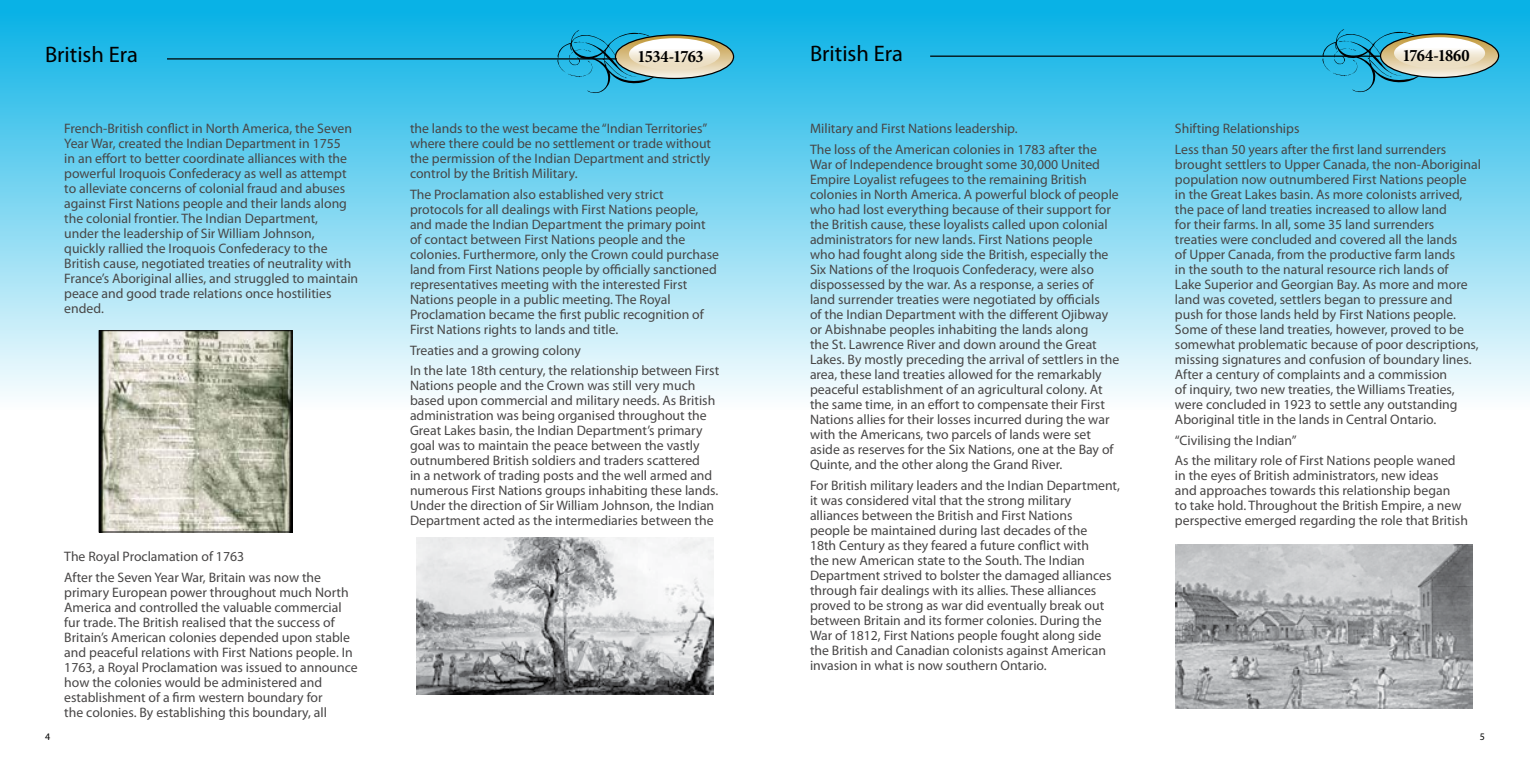
<style>
.page{position:relative;width:1530px;height:765px;background:#fff}
.page>*{position:absolute;margin:0;border:0;box-sizing:border-box;transform-origin:0 0}
.t1{font:22.5px "Myriad Pro";color:#000}
.t2{font:700 condensed 17.5px "Minion Pro";letter-spacing:-.035em;color:#000}
.t3{font:13.75px/15px "Myriad Pro";color:#484646}
.t4{font:10px "Myriad Pro";color:#000}
</style>
<div class="page">
<div style="left:0;top:0;width:765px;height:409px;background:linear-gradient(to bottom,#03b0e5,#fbfdfd)"></div>
<svg style="left:557px;top:30px;width:177px;height:63px"></svg>
<div style="left:615px;top:34px;width:119px;height:45px;border:1px solid #000;border-radius:50%"></div>
<svg style="left:629px;top:38px;width:91px;height:32px"></svg>
<div style="left:765px;top:0;width:765px;height:409px;background:linear-gradient(to bottom,#03b0e5,#fcfefe)"></div>
<hr style="left:930px;top:56px;width:450px;height:1px;background:#000">
<svg style="left:1322px;top:29px;width:177px;height:63px"></svg>
<div style="left:1380px;top:33px;width:119px;height:45px;border:1px solid #000;border-radius:50%"></div>
<svg style="left:1394px;top:37px;width:91px;height:32px"></svg>
<img style="left:416px;top:537px;width:298px;height:157px">
<img style="left:101px;top:332px;width:189px;height:198px">
<div style="left:99px;top:330px;width:193px;height:202px;border:1px solid #000"></div>
<img style="left:1175px;top:544px;width:298px;height:164px">
<hr style="left:167px;top:58px;width:450px;height:2px;background:#000">
<h1 class="t1" style="left:45px;top:40px;width:94px">British Era</h1>
<p class="t2" style="left:637px;top:44px;width:68px">1534-1763</p>
<h1 class="t1" style="left:810px;top:40px;width:94px">British Era</h1>
<p class="t2" style="left:1402px;top:43px;width:69px">1764-1860</p>
<p class="t3" style="left:64px;top:121px;width:295px">French-British conflict in North America, the Seven Year War, created the Indian Department in 1755<br>in an effort to better coordinate alliances with the powerful Iroquois Confederacy as well as attempt to alleviate concerns of colonial fraud and abuses against First Nations people and their lands along the colonial frontier. The Indian Department,<br>under the leadership of Sir William Johnson, quickly rallied the Iroquois Confederacy to the British cause, negotiated treaties of neutrality with France’s Aboriginal allies, and struggled to maintain peace and good trade relations once hostilities ended.</p>
<p class="t3" style="left:64px;top:546px;width:258px;line-height:20.6px">The Royal Proclamation of 1763<br>After the Seven Year War, Britain was now the</p>
<p class="t3" style="left:64px;top:584px;width:295px">primary European power throughout much North America and controlled the valuable commercial fur trade. The British realised that the success of Britain’s American colonies depended upon stable and peaceful relations with First Nations people. In 1763, a Royal Proclamation was issued to announce how the colonies would be administered and establishment of a firm western boundary for<br>the colonies. By establishing this boundary, all</p>
<p class="t3" style="left:410px;top:121px;width:303px">the lands to the west became the “Indian Territories” where there could be no settlement or trade without the permission of the Indian Department and strictly control by the British Military.</p>
<p class="t3" style="left:410px;top:187px;width:311px">The Proclamation also established very strict protocols for all dealings with First Nations people, and made the Indian Department the primary point of contact between First Nations people and the colonies. Furthermore, only the Crown could purchase land from First Nations people by officially sanctioned representatives meeting with the interested First Nations people in a public meeting. The Royal Proclamation became the first public recognition of First Nations rights to lands and title.</p>
<p class="t3" style="left:410px;top:339px;width:311px;line-height:20.6px">Treaties and a growing colony<br>In the late 18th century, the relationship between First</p>
<p class="t3" style="left:410px;top:378px;width:310px">Nations people and the Crown was still very much based upon commercial and military needs. As British administration was being organised throughout the Great Lakes basin, the Indian Department’s primary goal was to maintain the peace between the vastly outnumbered British soldiers and traders scattered<br>in a network of trading posts and the well armed and numerous First Nations groups inhabiting these lands.<br>Under the direction of Sir William Johnson, the Indian Department acted as the intermediaries between the</p>
<p class="t3" style="left:810px;top:118px;width:289px;line-height:20.6px">Military and First Nations leadership.<br>The loss of the American colonies in 1783 after the</p>
<p class="t3" style="left:810px;top:157px;width:311px">War of Independence brought some 30,000 United Empire Loyalist refugees to the remaining British colonies in North America. A powerful block of people who had lost everything because of their support for the British cause, these loyalists called upon colonial administrators for new lands. First Nations people who had fought along side the British, especially the Six Nations of the Iroquois Confederacy, were also dispossessed by the war. As a response, a series of land surrender treaties were negotiated by officials<br>of the Indian Department with the different Ojibway or Abishnabe peoples inhabiting the lands along<br>the St. Lawrence River and down around the Great Lakes. By mostly preceding the arrival of settlers in the area, these land treaties allowed for the remarkably peaceful establishment of an agricultural colony. At the same time, in an effort to compensate their First Nations allies for their losses incurred during the war with the Americans, two parcels of lands were set aside as reserves for the Six Nations, one at the Bay of Quinte, and the other along the Grand River.</p>
<p class="t3" style="left:810px;top:477px;width:311px">For British military leaders and the Indian Department, it was considered vital that the strong military alliances between the British and First Nations<br>people be maintained during last decades of the<br>18th Century as they feared a future conflict with<br>the new American state to the South. The Indian Department strived to bolster the damaged alliances through fair dealings with its allies. These alliances proved to be strong as war did eventually break out between Britain and its former colonies. During the War of 1812, First Nations people fought along side the British and Canadian colonists against American invasion in what is now southern Ontario.</p>
<p class="t3" style="left:1175px;top:118px;width:273px;line-height:20.6px">Shifting Relationships<br>Less than 50 years after the first land surrenders</p>
<p class="t3" style="left:1175px;top:157px;width:307px">brought settlers to Upper Canada, the non-Aboriginal population now outnumbered First Nations people<br>in the Great Lakes basin. As more colonists arrived, the pace of land treaties increased to allow land<br>for their farms. In all, some 35 land surrenders<br>treaties were concluded and covered all the lands<br>of Upper Canada, from the productive farm lands<br>in the south to the natural resource rich lands of<br>Lake Superior and Georgian Bay. As more and more land was coveted, settlers began to pressure and push for those lands held by First Nations people.<br>Some of these land treaties, however, proved to be somewhat problematic because of poor descriptions, missing signatures and confusion of boundary lines.<br>After a century of complaints and a commission<br>of inquiry, two new treaties, the Williams Treaties, were concluded in 1923 to settle any outstanding Aboriginal title in the lands in Central Ontario.</p>
<p class="t3" style="left:1175px;top:430px;width:282px;line-height:20.6px">“Civilising the Indian”<br>As the military role of First Nations people waned</p>
<p class="t3" style="left:1175px;top:468px;width:294px">in the eyes of British administrators, new ideas<br>and approaches towards this relationship began<br>to take hold. Throughout the British Empire, a new perspective emerged regarding the role that British</p>
<p class="t4" style="left:45px;top:731px;width:7px">4</p>
<p class="t4" style="left:1480px;top:731px;width:7px">5</p>
</div>
